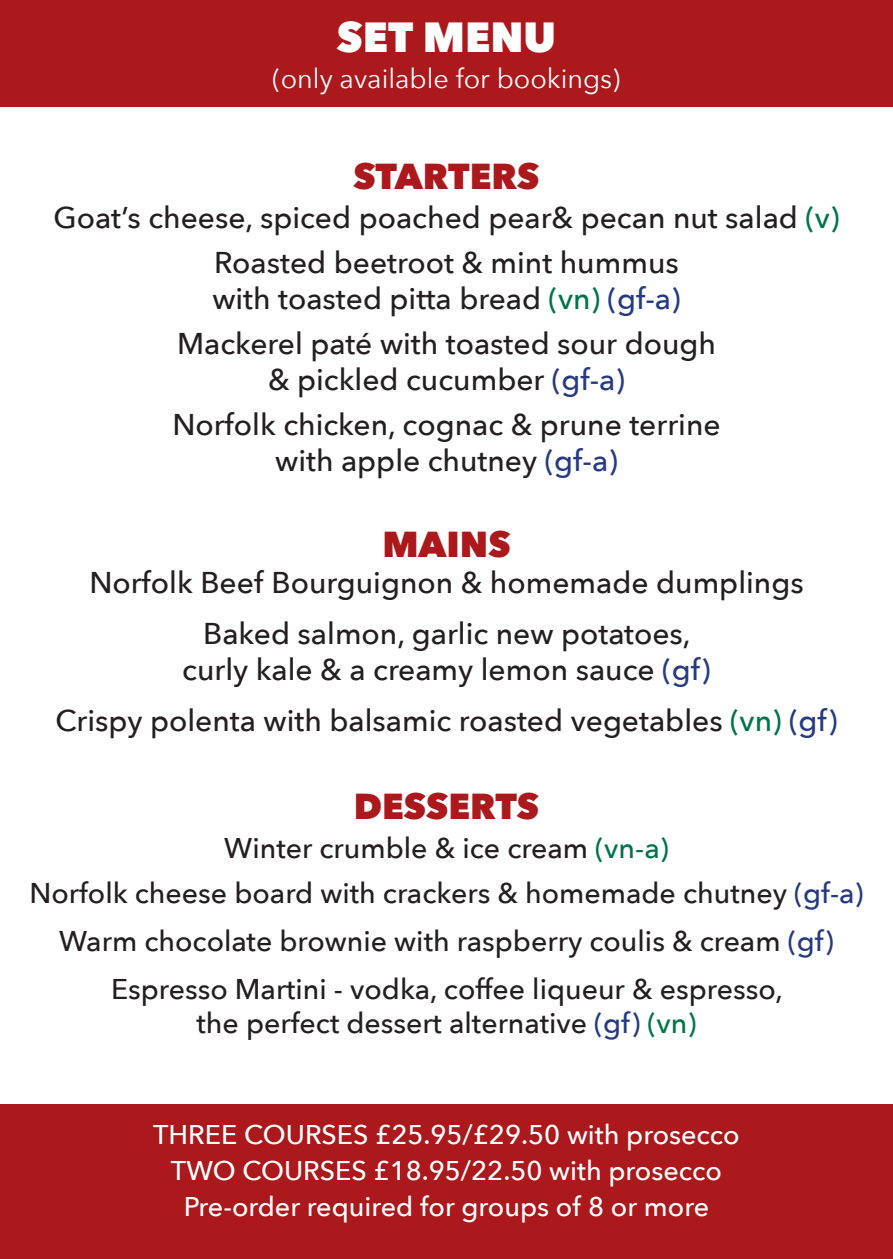
<style>
.page{position:relative;width:893px;height:1259px;background:#fff}
.page>*{position:absolute;margin:0;border:0;box-sizing:border-box;transform-origin:0 0}
.t1{font:800 42px "Avenir Next";color:#fff}
.t2{font:800 36px "Avenir Next";color:#ab191d}
.t3{font:500 30px/36px "Avenir Next";color:#231f20;text-align:center}
.t4{font:500 28.5px "Avenir Next";color:#231f20}
.t5{font:500 27px "Avenir Next";color:#fff}
.t6{font:27px "Avenir Next";color:#fff}
.s1{color:#00754a}
.s2{color:#253a80}
</style>
<div class="page">
<div style="left:0;top:0;width:893px;height:107px;background:#ab191d"></div>
<div style="left:0;top:1104px;width:893px;height:155px;background:#ab191d"></div>
<p class="t1" style="left:337px;top:11px;width:221px">SET MENU</p>
<p class="t6" style="left:273px;top:56px;width:349px">(only available for bookings)</p>
<p class="t2" style="left:354px;top:154px;width:187px">STARTERS</p>
<p class="t3" style="left:53px;top:198px;width:787px">Goat’s cheese, spiced poached pear&amp; pecan nut salad <span class="s1">(v)</span></p>
<p class="t3" style="left:212px;top:243px;width:470px;text-align:left">Roasted beetroot &amp; mint hummus with toasted pitta bread <span class="s1">(vn)</span> <span class="s2">(gf-a)</span></p>
<p class="t3" style="left:177px;top:324px;width:540px">Mackerel paté with toasted sour dough &amp; pickled cucumber <span class="s2">(gf-a)</span></p>
<p class="t3" style="left:172px;top:405px;width:550px">Norfolk chicken, cognac &amp; prune terrine with apple chutney <span class="s2">(gf-a)</span></p>
<p class="t2" style="left:382px;top:522px;width:130px">MAINS</p>
<p class="t3" style="left:89px;top:564px;width:716px">Norfolk Beef Bourguignon &amp; homemade dumplings</p>
<p class="t3" style="left:182px;top:615px;width:530px">Baked salmon, garlic new potatoes, curly kale &amp; a creamy lemon sauce <span class="s2">(gf)</span></p>
<p class="t3" style="left:55px;top:702px;width:784px">Crispy polenta with balsamic roasted vegetables <span class="s1">(vn)</span> <span class="s2">(gf)</span></p>
<p class="t2" style="left:354px;top:783px;width:187px">DESSERTS</p>
<p class="t4" style="left:224px;top:823px;width:446px">Winter crumble &amp; ice cream <span class="s1">(vn-a)</span></p>
<p class="t4" style="left:29px;top:868px;width:836px">Norfolk cheese board with crackers &amp; homemade chutney <span class="s2">(gf-a)</span></p>
<p class="t4" style="left:59px;top:916px;width:776px">Warm chocolate brownie with raspberry coulis &amp; cream <span class="s2">(gf)</span></p>
<p class="t4" style="left:111px;top:964px;width:673px">Espresso Martini - vodka, coffee liqueur &amp; espresso,</p>
<p class="t4" style="left:197px;top:998px;width:501px">the perfect dessert alternative <span class="s2">(gf)</span> <span class="s1">(vn)</span></p>
<p class="t5" style="left:153px;top:1111px;width:588px">THREE COURSES £25.95/£29.50 with prosecco</p>
<p class="t5" style="left:171px;top:1147px;width:552px">TWO COURSES £18.95/22.50 with prosecco</p>
<p class="t5" style="left:184px;top:1183px;width:527px">Pre-order required for groups of 8 or more</p>
</div>
